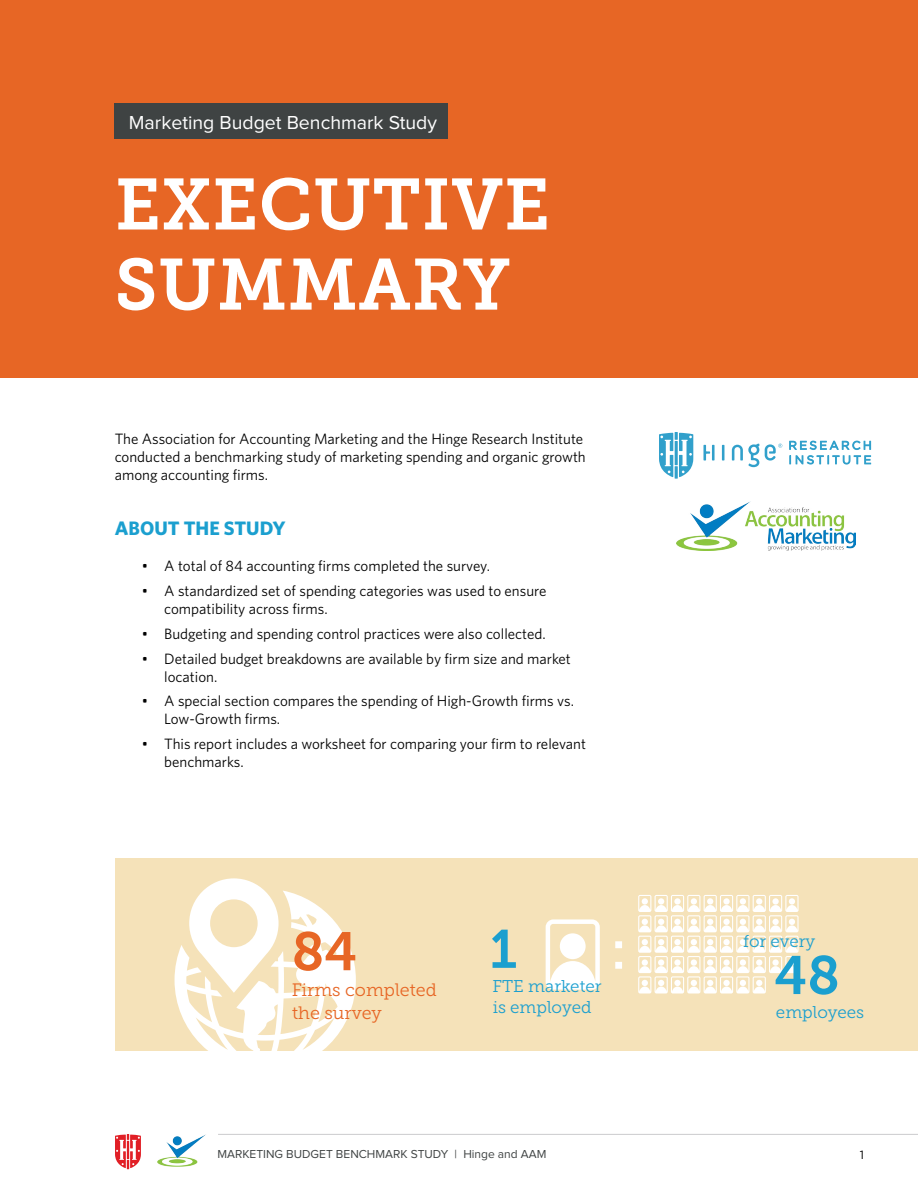
<style>
.page{position:relative;width:918px;height:1188px;background:#fff}
.page>*{position:absolute;margin:0;border:0;box-sizing:border-box;transform-origin:0 0}
.t1{font:72px/80.1px "Museo Slab 700";letter-spacing:.01em;color:#fff}
.t2{font:53.85px "Museo Slab 700";color:#1b9fcf}
.t3{font:53.85px "Museo Slab 700";color:#e76625}
.t4{font:53.85px "Museo Slab 700";color:#fff}
.t5{font:19.5px "Proxima Nova";color:#fff}
.t6{font:700 19.5px "Whitney";color:#1b9fcf}
.t7{font:18px/23.1px "Museo Slab 300";color:#e76625}
.t8{font:16.95px/21.9px "Museo Slab 300";color:#1b9fcf}
.t9{font:15px/18px "Whitney";color:#000}
.t10{font:12px "Proxima Nova";color:#3f4343}
.t11{font:11.85px "Gotham";color:#000}
</style>
<div class="page">
<img style="left:157px;top:1134px;width:49px;height:33px">
<svg style="left:115px;top:1134px;width:26px;height:35px"></svg>
<hr style="left:218px;top:1134px;width:700px;height:1px;background:#cbcbcd">
<div style="left:115px;top:858px;width:803px;height:193px;background:#f5e2b9"></div>
<svg style="left:546px;top:919px;width:54px;height:71px"></svg>
<div style="left:560px;top:933px;width:26px;height:26px;background:#fff;border-radius:50%"></div>
<svg style="left:638px;top:895px;width:161px;height:99px"></svg>
<div style="left:789px;top:959px;width:6px;height:7px;background:#fff;border-radius:50%"></div>
<div style="left:0;top:0;width:918px;height:378px;background:#e76625"></div>
<div style="left:115px;top:104px;width:333px;height:35px;background:#3f4343"></div>
<svg style="left:175px;top:878px;width:181px;height:173px"></svg>
<img style="left:676px;top:501px;width:179px;height:49px">
<svg style="left:732px;top:444px;width:27px;height:23px"></svg>
<svg style="left:722px;top:445px;width:2px;height:16px"></svg>
<svg style="left:703px;top:445px;width:12px;height:16px"></svg>
<svg style="left:659px;top:432px;width:34px;height:47px"></svg>
<svg style="left:765px;top:444px;width:17px;height:17px"></svg>
<svg style="left:789px;top:441px;width:82px;height:24px"></svg>
<h3 class="t5" style="left:129px;top:113px;width:310px">Marketing Budget Benchmark Study</h3>
<h1 class="t1" style="left:115px;top:165px;width:437px">EXECUTIVE<br>SUMMARY</h1>
<p class="t9" style="left:115px;top:429px;width:473px">The Association for Accounting Marketing and the Hinge Research Institute conducted a benchmarking study of marketing spending and organic growth among accounting firms.</p>
<h3 class="t6" style="left:115px;top:516px;width:172px">ABOUT THE STUDY</h3>
<p class="t9" style="left:142px;top:557px;width:350px">• A total of 84 accounting firms completed the survey.</p>
<p class="t9" style="left:164px;top:582px;width:384px;text-indent:-22px">• A standardized set of spending categories was used to ensure compatibility across firms.</p>
<p class="t9" style="left:142px;top:624px;width:405px">• Budgeting and spending control practices were also collected.</p>
<p class="t9" style="left:164px;top:649px;width:408px;text-indent:-22px">• Detailed budget breakdowns are available by firm size and market location.</p>
<p class="t9" style="left:164px;top:692px;width:411px;text-indent:-22px">• A special section compares the spending of High-Growth firms vs.<br>Low-Growth firms.</p>
<p class="t9" style="left:164px;top:735px;width:423px;text-indent:-22px">• This report includes a worksheet for comparing your firm to relevant benchmarks.</p>
<h2 class="t2" style="left:490px;top:919px;width:29px">1</h2>
<p class="t8" style="left:492px;top:975px;width:111px">FTE marketer is employed</p>
<h2 class="t3" style="left:292px;top:921px;width:67px">84</h2>
<h2 class="t4" style="left:611px;top:920px;width:18px">:</h2>
<p class="t7" style="left:292px;top:978px;width:147px">Firms completed the survey</p>
<p class="t8" style="left:743px;top:931px;width:74px">for every</p>
<h2 class="t2" style="left:774px;top:945px;width:67px">48</h2>
<p class="t8" style="left:776px;top:1001px;width:90px">employees</p>
<p class="t10" style="left:217px;top:1149px;width:330px">MARKETING BUDGET BENCHMARK STUDY | Hinge and AAM</p>
<p class="t11" style="left:860px;top:1148px;width:6px">1</p>
</div>
